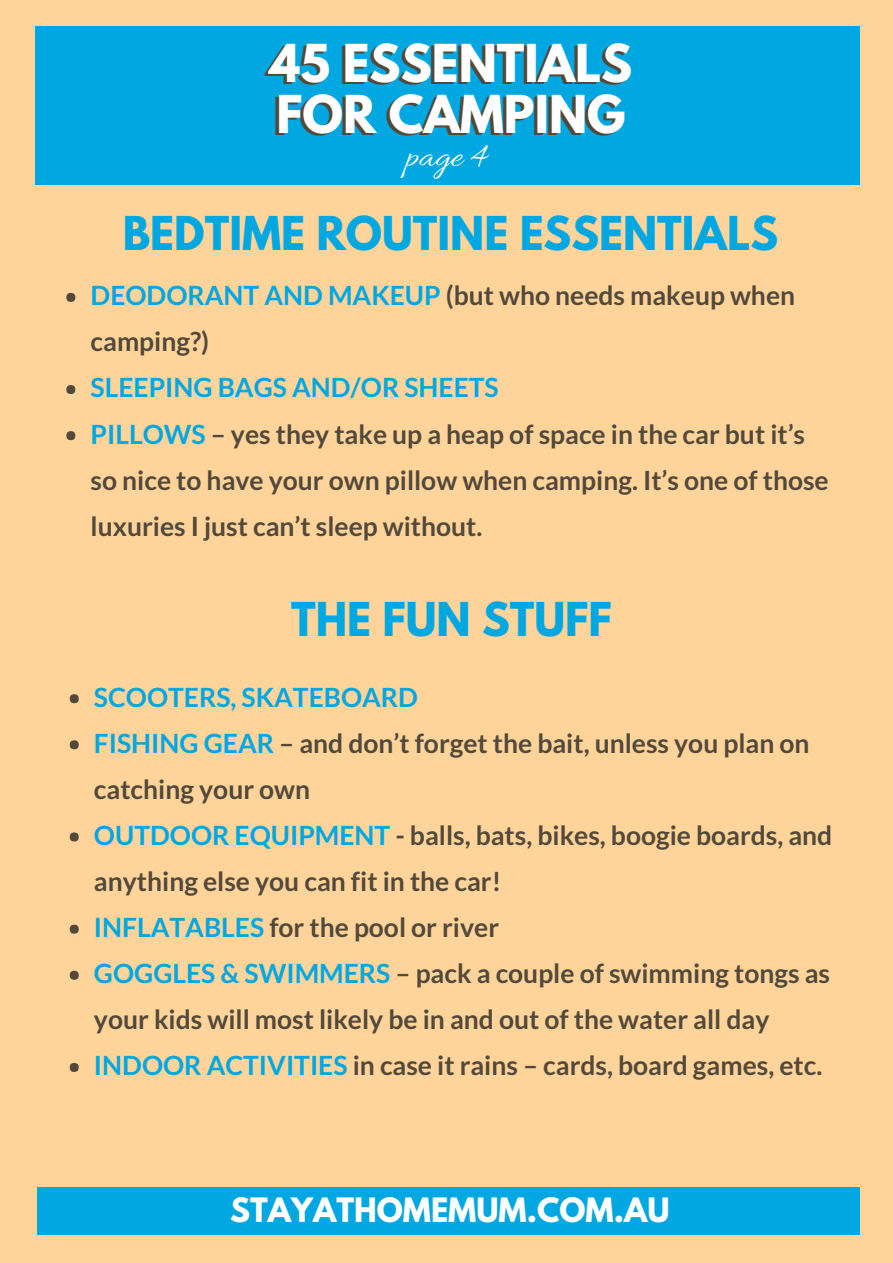
<style>
.page{position:relative;width:893px;height:1263px;background:#fff}
.page>*{position:absolute;margin:0;border:0;box-sizing:border-box;transform-origin:0 0}
.t1{font:700 46.35px/50.6px "League Spartan";color:#fff}
.t2{font:700 41.25px "League Spartan";color:#00a7e1}
.t3{font:36.3px "Allura";color:#fff}
.t4{font:700 29.7px "League Spartan";color:#fff}
.t5{font:700 26.4px/46px "Lato";color:#52493a}
.s1{color:#00a7e1}
</style>
<div class="page">
<div style="left:0;top:0;width:892px;height:1262px;background:#ffd49b"></div>
<div style="left:35px;top:26px;width:824px;height:158px;background:#00a7e1"></div>
<div style="left:66px;top:293px;width:9px;height:9px;background:#52493a;border-radius:50%"></div>
<div style="left:66px;top:385px;width:9px;height:9px;background:#52493a;border-radius:50%"></div>
<div style="left:66px;top:431px;width:9px;height:9px;background:#52493a;border-radius:50%"></div>
<div style="left:37px;top:1187px;width:823px;height:47px;background:#00a7e1"></div>
<div style="left:70px;top:694px;width:9px;height:9px;background:#52493a;border-radius:50%"></div>
<div style="left:70px;top:740px;width:9px;height:9px;background:#52493a;border-radius:50%"></div>
<div style="left:70px;top:832px;width:9px;height:9px;background:#52493a;border-radius:50%"></div>
<div style="left:70px;top:925px;width:9px;height:9px;background:#52493a;border-radius:50%"></div>
<div style="left:70px;top:971px;width:9px;height:9px;background:#52493a;border-radius:50%"></div>
<div style="left:70px;top:1063px;width:9px;height:9px;background:#52493a;border-radius:50%"></div>
<h1 class="t1" style="left:270px;top:44px;width:364px">45 ESSENTIALS<br>FOR CAMPING</h1>
<h3 class="t3" style="left:406px;top:136px;width:83px">page 4</h3>
<h2 class="t2" style="left:123px;top:212px;width:657px">BEDTIME ROUTINE ESSENTIALS</h2>
<p class="t5" style="left:91px;top:272px;width:706px"><span class="s1">DEODORANT AND MAKEUP</span> (but who needs makeup when camping?)</p>
<p class="t5" style="left:91px;top:364px;width:739px"><span class="s1">SLEEPING BAGS AND/OR SHEETS<br>PILLOWS</span> – yes they take up a heap of space in the car but it’s so nice to have your own pillow when camping. It’s one of those luxuries I just can’t sleep without.</p>
<h2 class="t2" style="left:291px;top:599px;width:322px">THE FUN STUFF</h2>
<p class="t5" style="left:94px;top:673px;width:740px"><span class="s1">SCOOTERS, SKATEBOARD<br>FISHING GEAR</span> – and don’t forget the bait, unless you plan on catching your own<br><span class="s1">OUTDOOR EQUIPMENT</span> - balls, bats, bikes, boogie boards, and anything else you can fit in the car!<br><span class="s1">INFLATABLES</span> for the pool or river<br><span class="s1">GOGGLES &amp; SWIMMERS</span> – pack a couple of swimming tongs as your kids will most likely be in and out of the water all day <span class="s1">INDOOR ACTIVITIES</span> in case it rains – cards, board games, etc.</p>
<p class="t4" style="left:230px;top:1195px;width:441px">STAYATHOMEMUM.COM.AU</p>
</div>
